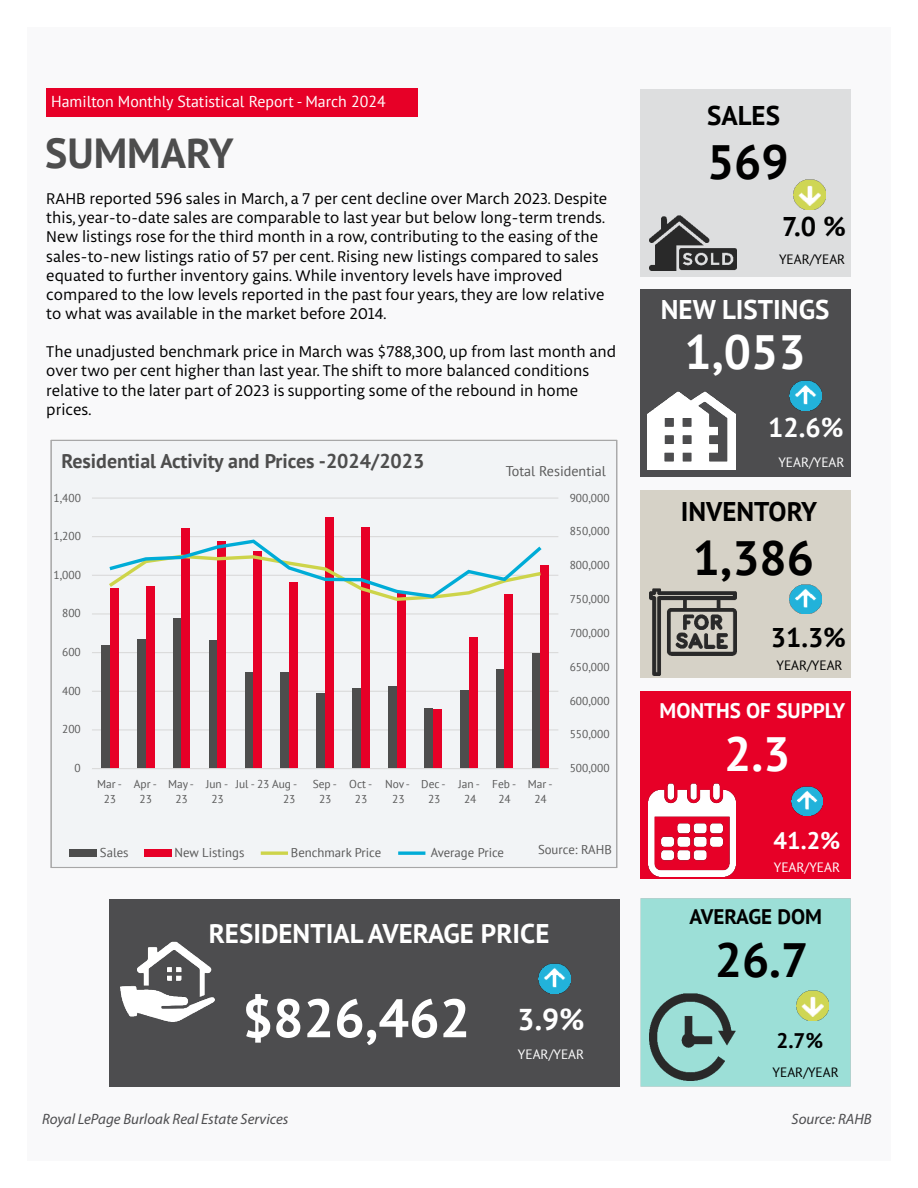
<style>
.page{position:relative;width:918px;height:1188px;background:#fff}
.page>*{position:absolute;margin:0;border:0;box-sizing:border-box;transform-origin:0 0}
.t1{font:700 54px "PT Sans";color:#fff}
.t2{font:700 48.15px "PT Sans";color:#000}
.t3{font:700 48px "PT Sans";color:#fff}
.t4{font:700 48px "PT Sans";color:#000}
.t5{font:700 42px "PT Sans";color:#4d4d4d}
.t6{font:700 30px "PT Sans";color:#fff}
.t7{font:700 27px "PT Sans";color:#fff}
.t8{font:700 27px "PT Sans";color:#000}
.t9{font:700 24px "PT Sans";color:#fff}
.t10{font:700 21px "PT Sans";color:#fff}
.t11{font:700 21px "PT Sans";color:#000}
.t12{font:700 19.95px "PT Sans";color:#4d4d4d}
.t13{font:16.5px/19.2px "Libertad";color:#000}
.t14{font:15.9px "PT Sans";color:#fff}
.t15{font:italic 15px "Myriad Pro";color:#4d4d4f}
.t16{font:14.1px "PT Sans";color:#595959}
.t17{font:13.5px "PT Sans";color:#000}
.t18{font:13.5px "PT Sans";color:#fff}
.t19{font:12.75px "PT Sans";color:#595959}
.t20{font:11.4px/14.7px "PT Sans";color:#595959;text-align:center}
</style>
<div class="page">
<div style="left:27px;top:27px;width:864px;height:1134px;background:#f9f9fa"></div>
<div style="left:109px;top:899px;width:510px;height:187px;background:#4d4d4f"></div>
<div style="left:640px;top:898px;width:211px;height:189px;background:#9cdfd7"></div>
<img style="left:649px;top:994px;width:87px;height:86px">
<div style="left:640px;top:691px;width:210px;height:188px;background:#e70027"></div>
<img style="left:648px;top:784px;width:87px;height:92px">
<img style="left:791px;top:786px;width:32px;height:30px">
<div style="left:640px;top:490px;width:210px;height:188px;background:#d6d2c7"></div>
<img style="left:649px;top:589px;width:88px;height:86px">
<img style="left:790px;top:584px;width:32px;height:30px">
<div style="left:640px;top:289px;width:210px;height:188px;background:#4d4d4f"></div>
<img style="left:789px;top:381px;width:32px;height:29px">
<div style="left:640px;top:89px;width:210px;height:187px;background:#dddedf"></div>
<img style="left:649px;top:216px;width:87px;height:54px">
<img style="left:648px;top:391px;width:87px;height:79px">
<div style="left:46px;top:88px;width:372px;height:28px;background:#e70027"></div>
<img style="left:121px;top:941px;width:94px;height:81px">
<img style="left:796px;top:991px;width:32px;height:29px">
<img style="left:793px;top:180px;width:32px;height:29px">
<img style="left:539px;top:964px;width:32px;height:30px">
<div style="left:51px;top:440px;width:566px;height:427px;background:#f2f4f6"></div>
<hr style="left:92px;top:729px;width:466px;height:1px;background:#dadada">
<hr style="left:92px;top:691px;width:466px;height:1px;background:#dadada">
<hr style="left:92px;top:652px;width:466px;height:1px;background:#dadada">
<hr style="left:92px;top:613px;width:466px;height:2px;background:#dadada">
<hr style="left:92px;top:575px;width:466px;height:1px;background:#dadada">
<hr style="left:92px;top:536px;width:466px;height:1px;background:#dadada">
<hr style="left:92px;top:498px;width:466px;height:1px;background:#dadada">
<div style="left:101px;top:645px;width:9px;height:124px;background:#4d4d4d"></div>
<div style="left:137px;top:639px;width:9px;height:130px;background:#4d4d4d"></div>
<div style="left:173px;top:618px;width:9px;height:151px;background:#4d4d4d"></div>
<div style="left:209px;top:641px;width:9px;height:128px;background:#4d4d4d"></div>
<div style="left:245px;top:672px;width:8px;height:97px;background:#4d4d4d"></div>
<div style="left:281px;top:672px;width:8px;height:97px;background:#4d4d4d"></div>
<div style="left:317px;top:693px;width:8px;height:76px;background:#4d4d4d"></div>
<div style="left:352px;top:688px;width:9px;height:81px;background:#4d4d4d"></div>
<div style="left:388px;top:686px;width:9px;height:83px;background:#4d4d4d"></div>
<div style="left:424px;top:708px;width:9px;height:61px;background:#4d4d4d"></div>
<div style="left:460px;top:690px;width:9px;height:79px;background:#4d4d4d"></div>
<div style="left:496px;top:669px;width:9px;height:100px;background:#4d4d4d"></div>
<div style="left:532px;top:653px;width:8px;height:116px;background:#4d4d4d"></div>
<div style="left:110px;top:588px;width:8px;height:181px;background:#e70027"></div>
<div style="left:146px;top:586px;width:8px;height:183px;background:#e70027"></div>
<div style="left:182px;top:528px;width:8px;height:241px;background:#e70027"></div>
<div style="left:218px;top:541px;width:8px;height:228px;background:#e70027"></div>
<div style="left:253px;top:551px;width:9px;height:218px;background:#e70027"></div>
<div style="left:289px;top:582px;width:9px;height:187px;background:#e70027"></div>
<div style="left:325px;top:517px;width:9px;height:252px;background:#e70027"></div>
<div style="left:361px;top:527px;width:9px;height:242px;background:#e70027"></div>
<div style="left:397px;top:591px;width:9px;height:178px;background:#e70027"></div>
<div style="left:433px;top:709px;width:8px;height:60px;background:#e70027"></div>
<div style="left:469px;top:637px;width:8px;height:132px;background:#e70027"></div>
<div style="left:505px;top:594px;width:8px;height:175px;background:#e70027"></div>
<div style="left:540px;top:565px;width:9px;height:204px;background:#e70027"></div>
<hr style="left:92px;top:768px;width:466px;height:1px;background:#dadada">
<svg style="left:109px;top:538px;width:433px;height:65px"></svg>
<div style="left:70px;top:849px;width:27px;height:8px;background:#4d4d4d"></div>
<div style="left:144px;top:849px;width:28px;height:8px;background:#e70027"></div>
<svg style="left:261px;top:851px;width:27px;height:4px"></svg>
<svg style="left:398px;top:851px;width:27px;height:4px"></svg>
<p class="t14" style="left:51px;top:92px;width:336px">Hamilton Monthly Statistical Report - March 2024</p>
<h3 class="t5" style="left:45px;top:125px;width:190px">SUMMARY</h3>
<p class="t13" style="left:46px;top:189px;width:562px">RAHB reported 596 sales in March, a 7 per cent decline over March 2023. Despite this, year-to-date sales are comparable to last year but below long-term trends.<br>New listings rose for the third month in a row, contributing to the easing of the sales-to-new listings ratio of 57 per cent. Rising new listings compared to sales equated to further inventory gains. While inventory levels have improved compared to the low levels reported in the past four years, they are low relative to what was available in the market before 2014.</p>
<p class="t13" style="left:46px;top:342px;width:571px">The unadjusted benchmark price in March was $788,300, up from last month and over two per cent higher than last year. The shift to more balanced conditions relative to the later part of 2023 is supporting some of the rebound in home prices.</p>
<p class="t12" style="left:61px;top:448px;width:365px">Residential Activity and Prices -2024/2023</p>
<p class="t20" style="left:53px;top:490px;width:29px">1,400</p>
<p class="t20" style="left:53px;top:529px;width:29px">1,200</p>
<p class="t20" style="left:53px;top:567px;width:29px">1,000</p>
<p class="t20" style="left:62px;top:606px;width:20px">800</p>
<p class="t20" style="left:62px;top:645px;width:20px">600</p>
<p class="t20" style="left:62px;top:683px;width:20px">400</p>
<p class="t20" style="left:62px;top:722px;width:20px">200</p>
<p class="t20" style="left:75px;top:761px;width:8px">0</p>
<p class="t16" style="left:506px;top:462px;width:102px">Total Residential</p>
<p class="t20" style="left:570px;top:490px;width:41px">900,000</p>
<p class="t20" style="left:570px;top:524px;width:41px">850,000</p>
<p class="t20" style="left:570px;top:558px;width:41px">800,000</p>
<p class="t20" style="left:570px;top:591px;width:41px">750,000</p>
<p class="t20" style="left:570px;top:625px;width:41px">700,000</p>
<p class="t20" style="left:570px;top:659px;width:41px">650,000</p>
<p class="t20" style="left:570px;top:693px;width:41px">600,000</p>
<p class="t20" style="left:570px;top:727px;width:41px">550,000</p>
<p class="t20" style="left:570px;top:761px;width:41px">500,000</p>
<p class="t20" style="left:97px;top:776px;width:26px">Mar -<br>23</p>
<p class="t20" style="left:134px;top:776px;width:24px">Apr -<br>23</p>
<p class="t20" style="left:168px;top:776px;width:27px">May -<br>23</p>
<p class="t20" style="left:206px;top:776px;width:23px">Jun -<br>23</p>
<p class="t20" style="left:236px;top:776px;width:63px;text-align:right">Jul - 23 Aug -<br>23</p>
<p class="t20" style="left:313px;top:776px;width:26px">Sep -<br>23</p>
<p class="t20" style="left:349px;top:776px;width:25px">Oct -<br>23</p>
<p class="t20" style="left:385px;top:776px;width:26px">Nov -<br>23</p>
<p class="t20" style="left:421px;top:776px;width:26px">Dec -<br>23</p>
<p class="t20" style="left:459px;top:776px;width:23px">Jan -<br>24</p>
<p class="t20" style="left:492px;top:776px;width:26px">Feb -<br>24</p>
<p class="t20" style="left:528px;top:776px;width:26px">Mar -<br>24</p>
<p class="t19" style="left:100px;top:844px;width:30px">Sales</p>
<p class="t19" style="left:175px;top:844px;width:71px">New Listings</p>
<p class="t19" style="left:291px;top:844px;width:92px">Benchmark Price</p>
<p class="t19" style="left:431px;top:844px;width:75px">Average Price</p>
<p class="t19" style="left:538px;top:841px;width:75px">Source: RAHB</p>
<h3 class="t7" style="left:209px;top:915px;width:342px">RESIDENTIAL AVERAGE PRICE</h3>
<h1 class="t1" style="left:242px;top:983px;width:229px">$826,462</h1>
<h3 class="t6" style="left:518px;top:999px;width:68px">3.9%</h3>
<p class="t18" style="left:518px;top:1046px;width:68px">YEAR/YEAR</p>
<h3 class="t8" style="left:707px;top:98px;width:75px">SALES</h3>
<h3 class="t4" style="left:707px;top:130px;width:83px">569</h3>
<h3 class="t8" style="left:782px;top:209px;width:65px">7.0 %</h3>
<p class="t17" style="left:779px;top:251px;width:68px">YEAR/YEAR</p>
<h3 class="t7" style="left:661px;top:292px;width:170px">NEW LISTINGS</h3>
<h3 class="t3" style="left:685px;top:320px;width:123px">1,053</h3>
<h3 class="t7" style="left:768px;top:410px;width:77px">12.6%</h3>
<p class="t18" style="left:778px;top:453px;width:68px">YEAR/YEAR</p>
<h3 class="t8" style="left:681px;top:493px;width:138px">INVENTORY</h3>
<h2 class="t2" style="left:693px;top:526px;width:123px">1,386</h2>
<h3 class="t8" style="left:771px;top:620px;width:77px">31.3%</h3>
<p class="t17" style="left:777px;top:657px;width:68px">YEAR/YEAR</p>
<p class="t10" style="left:660px;top:697px;width:187px">MONTHS OF SUPPLY</p>
<h3 class="t3" style="left:724px;top:722px;width:68px">2.3</h3>
<h3 class="t9" style="left:774px;top:825px;width:68px">41.2%</h3>
<p class="t18" style="left:774px;top:859px;width:68px">YEAR/YEAR</p>
<p class="t11" style="left:689px;top:903px;width:134px">AVERAGE DOM</p>
<h3 class="t4" style="left:715px;top:929px;width:95px">26.7</h3>
<p class="t11" style="left:776px;top:1027px;width:48px">2.7%</p>
<p class="t17" style="left:773px;top:1064px;width:68px">YEAR/YEAR</p>
<p class="t15" style="left:42px;top:1109px;width:248px">Royal LePage Burloak Real Estate Services</p>
<p class="t15" style="left:792px;top:1109px;width:82px">Source: RAHB</p>
</div>
